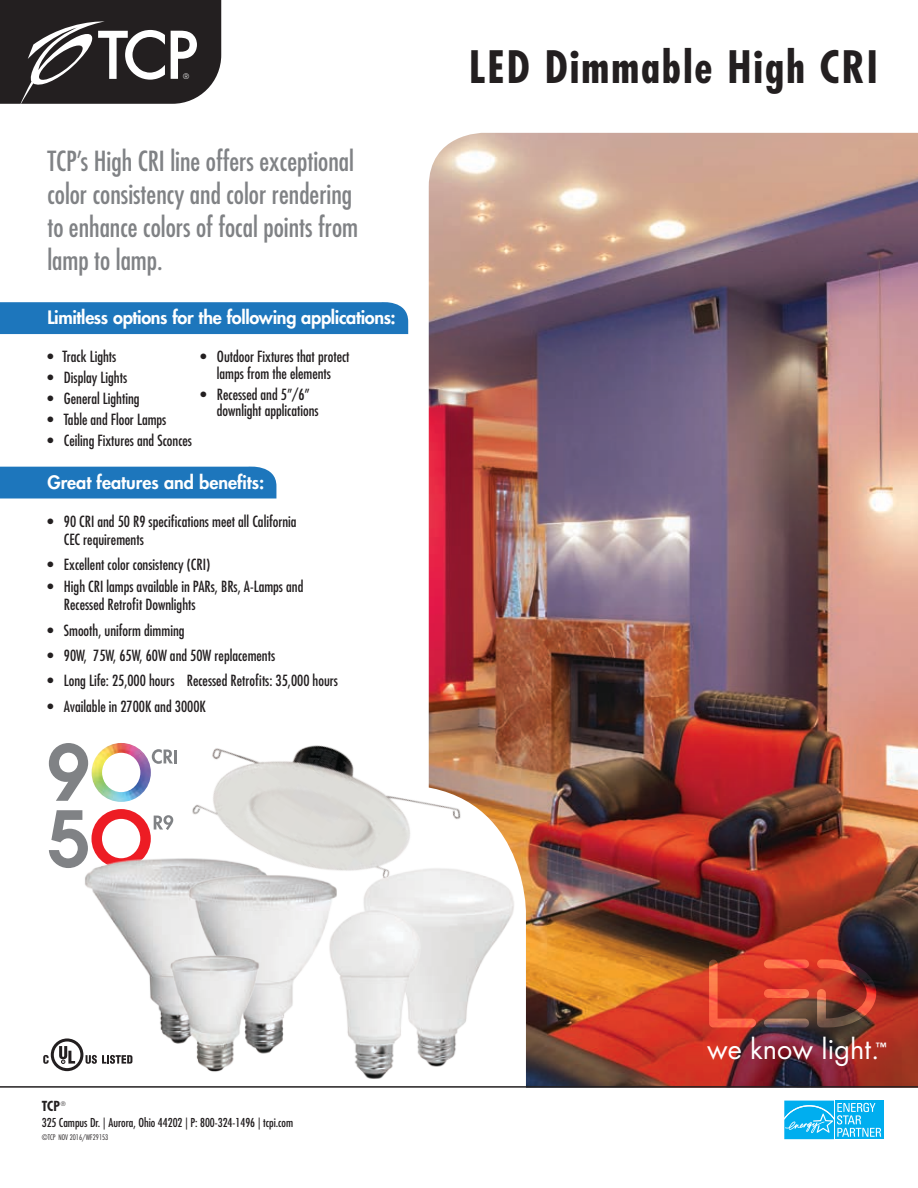
<style>
.page{position:relative;width:918px;height:1188px;background:#fff}
.page>*{position:absolute;margin:0;border:0;box-sizing:border-box;transform-origin:0 0}
.t1{font:700 condensed 43.5px "Futura Std";letter-spacing:.05em;color:#231f20}
.t2{font:condensed 27px/33px "Futura Std";color:#808285}
.t3{font:27px "Futura Std";color:#fff}
.t4{font:800 18px "Futura Std";letter-spacing:-.015em;color:#fff}
.t5{font:condensed 15px/18px "Futura Std";color:#231f20}
.t6{font:700 condensed 13.5px "Futura Std";color:#231f20}
.t7{font:condensed 12px "Futura Std";color:#231f20}
.t8{font:800 11.1px "Futura Std";color:#fff}
.t9{font:300 condensed 7.5px "Futura Std";color:#231f20}
.t10{font:300 7.5px "Futura Std";color:#fff}
</style>
<div class="page">
<img style="left:429px;top:133px;width:489px;height:953px">
<svg style="left:48px;top:785px;width:478px;height:301px"></svg>
<div style="left:0;top:466px;width:276px;height:33px;background:#1d76bc"></div>
<div style="left:0;top:302px;width:408px;height:32px;background:#1d76bc"></div>
<hr style="left:0;top:1086px;width:918px;height:2px;background:#231f20">
<svg style="left:709px;top:960px;width:47px;height:67px;background:#df442e"></svg>
<svg style="left:764px;top:989px;width:45px;height:9px"></svg>
<svg style="left:764px;top:1019px;width:45px;height:8px"></svg>
<svg style="left:764px;top:960px;width:45px;height:8px"></svg>
<img style="left:817px;top:959px;width:59px;height:68px">
<svg style="left:0;top:0;width:221px;height:104px;background:#464344"></svg>
<svg style="left:43px;top:1038px;width:89px;height:33px"></svg>
<img style="left:156px;top:666px;width:316px;height:240px">
<img style="left:354px;top:863px;width:163px;height:207px">
<img style="left:326px;top:906px;width:97px;height:176px">
<svg style="left:49px;top:743px;width:39px;height:58px"></svg>
<img style="left:92px;top:743px;width:59px;height:59px">
<svg style="left:152px;top:749px;width:25px;height:15px"></svg>
<svg style="left:49px;top:809px;width:124px;height:59px"></svg>
<img style="left:77px;top:842px;width:200px;height:215px">
<img style="left:175px;top:861px;width:175px;height:209px">
<img style="left:158px;top:948px;width:105px;height:133px">
<svg style="left:784px;top:1100px;width:100px;height:40px;background:#33bef2"></svg>
<p class="t10" style="left:183px;top:71px;width:7px">®</p>
<h2 class="t2" style="left:47px;top:144px;width:312px">TCP’s High CRI line offers exceptional color consistency and color rendering to enhance colors of focal points from lamp to lamp.</h2>
<p class="t4" style="left:47px;top:306px;width:350px">Limitless options for the following applications:</p>
<p class="t5" style="left:47px;top:348px;width:71px">• Track Lights</p>
<p class="t5" style="left:47px;top:369px;width:81px">• Display Lights</p>
<p class="t5" style="left:47px;top:390px;width:94px">• General Lighting</p>
<p class="t5" style="left:47px;top:411px;width:121px">• Table and Floor Lamps</p>
<p class="t5" style="left:47px;top:432px;width:146px">• Ceiling Fixtures and Sconces</p>
<p class="t5" style="left:200px;top:348px;width:151px;line-height:16.5px;text-align:center">• Outdoor Fixtures that protect lamps from the elements</p>
<p class="t5" style="left:217px;top:386px;width:103px;line-height:16.5px;text-indent:-16px">• Recessed and 5”/6” downlight applications</p>
<p class="t4" style="left:47px;top:471px;width:219px">Great features and benefits:</p>
<p class="t5" style="left:64px;top:512px;width:234px;text-indent:-16px">• 90 CRI and 50 R9 specifications meet all California<br>CEC requirements</p>
<p class="t5" style="left:47px;top:555px;width:164px">• Excellent color consistency (CRI)</p>
<p class="t5" style="left:64px;top:578px;width:241px;text-indent:-16px">• High CRI lamps available in PARs, BRs, A-Lamps and<br>Recessed Retrofit Downlights</p>
<p class="t5" style="left:47px;top:621px;width:139px">• Smooth, uniform dimming</p>
<p class="t5" style="left:47px;top:646px;width:229px">• 90W, 75W, 65W, 60W and 50W replacements</p>
<p class="t5" style="left:47px;top:672px;width:292px">• Long Life: 25,000 hours Recessed Retrofits: 35,000 hours</p>
<p class="t5" style="left:47px;top:697px;width:160px">• Available in 2700K and 3000K</p>
<h1 class="t1" style="left:469px;top:40px;width:410px">LED Dimmable High CRI</h1>
<p class="t6" style="left:42px;top:1097px;width:25px">TCP<sup>®</sup></p>
<p class="t7" style="left:42px;top:1116px;width:253px">325 Campus Dr. | Aurora, Ohio 44202 | P: 800-324-1496 | tcpi.com</p>
<p class="t9" style="left:42px;top:1133px;width:68px">©TCP NOV 2016/WF29153</p>
<h2 class="t3" style="left:707px;top:1032px;width:174px">we know light.</h2>
<p class="t8" style="left:875px;top:1040px;width:13px">™</p>
</div>
